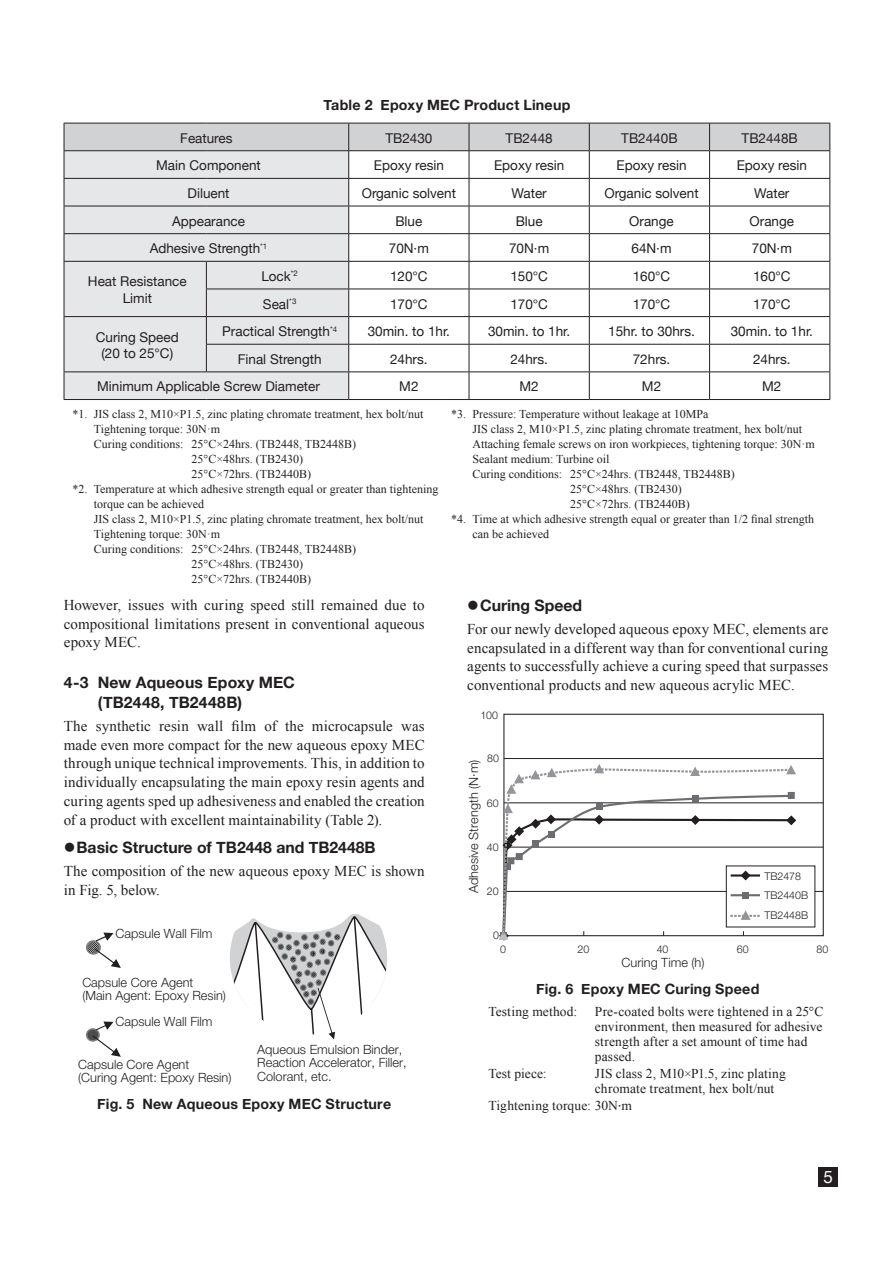
<style>
.page{position:relative;width:893px;height:1263px;background:#fff}
.page>*{position:absolute;margin:0;border:0;box-sizing:border-box;transform-origin:0 0}
.t1{font:16.95px "Helvetica Neue";color:#fff}
.Heading2{font:700 15.75px/19.5px "Helvetica Neue";color:#231f20}
.Body{font:15px/18.8px "Times New Roman";letter-spacing:.005em;color:#231f20;text-align:justify}
.Caption_1L{font:700 14.25px "Helvetica Neue";letter-spacing:.015em;color:#231f20}
.TableC_9pt{font:13.5px/16.5px "Helvetica Neue";color:#231f20;text-align:center}
.Note_2_Test_piece{font:13.5px/15px "Times New Roman";letter-spacing:.01em;color:#231f20}
.t2{font:300 12.75px/13.5px "Helvetica Neue";color:#231f20}
.Footnote{font:12px/15px "Times New Roman";color:#231f20}
.t3{font:300 10.65px/19.5px "Helvetica Neue";color:#231f20}
.s1{font-family:"Helvetica Neue"}
</style>
<div class="page">
<div style="left:818px;top:1167px;width:20px;height:19px;background:#231f20"></div>
<svg style="left:86px;top:1028px;width:14px;height:14px"></svg>
<svg style="left:86px;top:940px;width:15px;height:15px"></svg>
<svg style="left:96px;top:932px;width:17px;height:9px"></svg>
<svg style="left:95px;top:948px;width:26px;height:20px"></svg>
<svg style="left:92px;top:1021px;width:29px;height:36px"></svg>
<svg style="left:230px;top:914px;width:157px;height:125px"></svg>
<hr style="left:504px;top:891px;width:319px;height:1px;background:#231f20">
<hr style="left:504px;top:847px;width:319px;height:1px;background:#231f20">
<hr style="left:504px;top:758px;width:319px;height:1px;background:#231f20">
<hr style="left:504px;top:802px;width:319px;height:1px;background:#231f20">
<div style="left:726px;top:866px;width:89px;height:61px;background:#fff"></div>
<svg style="left:501px;top:767px;width:292px;height:170px"></svg>
<svg style="left:64px;top:123px;width:766px;height:277px"></svg>
<p class="Caption_1L" style="left:323px;top:94px;width:248px">Table 2 Epoxy MEC Product Lineup</p>
<p class="TableC_9pt" style="left:180px;top:130px;width:54px">Features</p>
<p class="TableC_9pt" style="left:385px;top:130px;width:49px">TB2430</p>
<p class="TableC_9pt" style="left:506px;top:130px;width:49px">TB2448</p>
<p class="TableC_9pt" style="left:621px;top:130px;width:58px">TB2440B</p>
<p class="TableC_9pt" style="left:742px;top:130px;width:58px">TB2448B</p>
<p class="TableC_9pt" style="left:156px;top:158px;width:106px">Main Component</p>
<p class="TableC_9pt" style="left:374px;top:158px;width:72px">Epoxy resin</p>
<p class="TableC_9pt" style="left:494px;top:158px;width:72px">Epoxy resin</p>
<p class="TableC_9pt" style="left:616px;top:158px;width:72px">Epoxy resin</p>
<p class="TableC_9pt" style="left:737px;top:158px;width:72px">Epoxy resin</p>
<p class="TableC_9pt" style="left:187px;top:186px;width:44px">Diluent</p>
<p class="TableC_9pt" style="left:362px;top:186px;width:96px">Organic solvent</p>
<p class="TableC_9pt" style="left:511px;top:186px;width:37px">Water</p>
<p class="TableC_9pt" style="left:604px;top:186px;width:96px">Organic solvent</p>
<p class="TableC_9pt" style="left:754px;top:186px;width:37px">Water</p>
<p class="TableC_9pt" style="left:172px;top:213px;width:75px">Appearance</p>
<p class="TableC_9pt" style="left:395px;top:213px;width:28px">Blue</p>
<p class="TableC_9pt" style="left:516px;top:213px;width:28px">Blue</p>
<p class="TableC_9pt" style="left:629px;top:213px;width:46px">Orange</p>
<p class="TableC_9pt" style="left:750px;top:213px;width:46px">Orange</p>
<p class="TableC_9pt" style="left:150px;top:241px;width:119px">Adhesive Strength<sup>*1</sup></p>
<p class="TableC_9pt" style="left:389px;top:241px;width:42px">70N·m</p>
<p class="TableC_9pt" style="left:509px;top:241px;width:42px">70N·m</p>
<p class="TableC_9pt" style="left:632px;top:241px;width:42px">64N·m</p>
<p class="TableC_9pt" style="left:752px;top:241px;width:42px">70N·m</p>
<p class="TableC_9pt" style="left:88px;top:274px;width:100px">Heat Resistance<br>Limit</p>
<p class="TableC_9pt" style="left:261px;top:269px;width:38px">Lock<sup>*2</sup></p>
<p class="TableC_9pt" style="left:390px;top:269px;width:39px">120°C</p>
<p class="TableC_9pt" style="left:510px;top:269px;width:39px">150°C</p>
<p class="TableC_9pt" style="left:633px;top:269px;width:39px">160°C</p>
<p class="TableC_9pt" style="left:753px;top:269px;width:39px">160°C</p>
<p class="TableC_9pt" style="left:263px;top:296px;width:35px">Seal<sup>*3</sup></p>
<p class="TableC_9pt" style="left:390px;top:296px;width:39px">170°C</p>
<p class="TableC_9pt" style="left:510px;top:296px;width:39px">170°C</p>
<p class="TableC_9pt" style="left:633px;top:296px;width:39px">170°C</p>
<p class="TableC_9pt" style="left:753px;top:296px;width:39px">170°C</p>
<p class="TableC_9pt" style="left:96px;top:329px;width:85px">Curing Speed (20 to 25°C)</p>
<p class="TableC_9pt" style="left:222px;top:324px;width:116px">Practical Strength<sup>*4</sup></p>
<p class="TableC_9pt" style="left:368px;top:324px;width:84px">30min. to 1hr.</p>
<p class="TableC_9pt" style="left:488px;top:324px;width:84px">30min. to 1hr.</p>
<p class="TableC_9pt" style="left:608px;top:324px;width:88px">15hr. to 30hrs.</p>
<p class="TableC_9pt" style="left:731px;top:324px;width:84px">30min. to 1hr.</p>
<p class="TableC_9pt" style="left:238px;top:352px;width:85px">Final Strength</p>
<p class="TableC_9pt" style="left:390px;top:352px;width:39px">24hrs.</p>
<p class="TableC_9pt" style="left:510px;top:352px;width:39px">24hrs.</p>
<p class="TableC_9pt" style="left:633px;top:352px;width:39px">72hrs.</p>
<p class="TableC_9pt" style="left:753px;top:352px;width:39px">24hrs.</p>
<p class="TableC_9pt" style="left:97px;top:379px;width:224px">Minimum Applicable Screw Diameter</p>
<p class="TableC_9pt" style="left:399px;top:379px;width:21px">M2</p>
<p class="TableC_9pt" style="left:519px;top:379px;width:21px">M2</p>
<p class="TableC_9pt" style="left:642px;top:379px;width:21px">M2</p>
<p class="TableC_9pt" style="left:762px;top:379px;width:21px">M2</p>
<p class="Footnote" style="left:94px;top:406px;width:331px;text-indent:-21px">*1. JIS class 2, M10×P1.5, zinc plating chromate treatment, hex bolt/nut<br>Tightening torque: 30N·m</p>
<p class="Footnote" style="left:192px;top:436px;width:166px;text-indent:-98px">Curing conditions: 25°C×24hrs. (TB2448, TB2448B)<br>25°C×48hrs. (TB2430)<br>25°C×72hrs. (TB2440B)</p>
<p class="Footnote" style="left:94px;top:481px;width:346px;text-indent:-21px">*2. Temperature at which adhesive strength equal or greater than tightening torque can be achieved<br>JIS class 2, M10×P1.5, zinc plating chromate treatment, hex bolt/nut Tightening torque: 30N·m</p>
<p class="Footnote" style="left:192px;top:541px;width:166px;text-indent:-98px">Curing conditions: 25°C×24hrs. (TB2448, TB2448B)<br>25°C×48hrs. (TB2430)<br>25°C×72hrs. (TB2440B)</p>
<p class="Footnote" style="left:472px;top:406px;width:344px;text-indent:-21px">*3. Pressure: Temperature without leakage at 10MPa<br>JIS class 2, M10×P1.5, zinc plating chromate treatment, hex bolt/nut Attaching female screws on iron workpieces, tightening torque: 30N·m Sealant medium: Turbine oil</p>
<p class="Footnote" style="left:570px;top:466px;width:166px;text-indent:-98px">Curing conditions: 25°C×24hrs. (TB2448, TB2448B)<br>25°C×48hrs. (TB2430)<br>25°C×72hrs. (TB2440B)</p>
<p class="Footnote" style="left:472px;top:511px;width:343px;text-indent:-21px">*4. Time at which adhesive strength equal or greater than 1/2 final strength can be achieved</p>
<p class="Body" style="left:64px;top:595px;width:362px">However, issues with curing speed still remained due to compositional limitations present in conventional aqueous epoxy MEC.</p>
<p class="Heading2" style="left:98px;top:673px;width:199px;text-indent:-34px">4-3 New Aqueous Epoxy MEC (TB2448, TB2448B)</p>
<p class="Body" style="left:64px;top:716px;width:362px">The synthetic resin wall film of the microcapsule was made even more compact for the new aqueous epoxy MEC through unique technical improvements. This, in addition to individually encapsulating the main epoxy resin agents and curing agents sped up adhesiveness and enabled the creation of a product with excellent maintainability (Table 2).</p>
<p class="Heading2" style="left:77px;top:838px;width:301px">Basic Structure of TB2448 and TB2448B</p>
<p class="Body" style="left:64px;top:861px;width:362px">The composition of the new aqueous epoxy MEC is shown in Fig. 5, below.</p>
<p class="t2" style="left:115px;top:926px;width:99px">Capsule Wall Film</p>
<p class="t2" style="left:82px;top:975px;width:145px">Capsule Core Agent (Main Agent: Epoxy Resin)</p>
<p class="t2" style="left:115px;top:1014px;width:99px">Capsule Wall Film</p>
<p class="t2" style="left:78px;top:1057px;width:155px">Capsule Core Agent (Curing Agent: Epoxy Resin)</p>
<p class="t2" style="left:257px;top:1042px;width:151px">Aqueous Emulsion Binder,<br>Reaction Accelerator, Filler,<br>Colorant, etc.</p>
<p class="Caption_1L" style="left:97px;top:1093px;width:296px">Fig. 5 New Aqueous Epoxy MEC Structure</p>
<p class="Heading2" style="left:480px;top:596px;width:104px">Curing Speed</p>
<p class="Body" style="left:467px;top:619px;width:362px">For our newly developed aqueous epoxy MEC, elements are encapsulated in a different way than for conventional curing agents to successfully achieve a curing speed that surpasses conventional products and new aqueous acrylic MEC.</p>
<p class="t3" style="left:480px;top:705px;width:19px">100</p>
<p class="t3" style="left:487px;top:748px;width:13px">80</p>
<p class="t2" style="left:467px;top:893px;width:135px;rotate:-90deg">Adhesive Strength (N·m)</p>
<p class="t3" style="left:487px;top:793px;width:13px">60</p>
<p class="t3" style="left:487px;top:838px;width:13px">40</p>
<p class="t3" style="left:487px;top:881px;width:13px">20</p>
<p class="t3" style="left:493px;top:925px;width:7px">0</p>
<p class="t3" style="left:500px;top:939px;width:7px">0</p>
<p class="t3" style="left:764px;top:866px;width:38px">TB2478</p>
<p class="t3" style="left:764px;top:886px;width:45px">TB2440B<br>TB2448B</p>
<p class="t3" style="left:578px;top:939px;width:13px">20</p>
<p class="t3" style="left:657px;top:939px;width:13px">40</p>
<p class="t3" style="left:737px;top:939px;width:13px">60</p>
<p class="t3" style="left:816px;top:939px;width:13px">80</p>
<p class="t2" style="left:622px;top:956px;width:84px">Curing Time (h)</p>
<p class="Caption_1L" style="left:536px;top:978px;width:225px">Fig. 6 Epoxy MEC Curing Speed</p>
<p class="Note_2_Test_piece" style="left:489px;top:1003px;width:90px">Testing method:</p>
<p class="Note_2_Test_piece" style="left:595px;top:1003px;width:230px">Pre-coated bolts were tightened in a 25°C environment, then measured for adhesive strength after a set amount of time had passed.</p>
<p class="Note_2_Test_piece" style="left:489px;top:1066px;width:60px">Test piece:</p>
<p class="Note_2_Test_piece" style="left:595px;top:1066px;width:192px">JIS class 2, M10×P1.5, zinc plating chromate treatment, hex bolt/nut</p>
<p class="Note_2_Test_piece" style="left:489px;top:1098px;width:145px">Tightening torque: 30N<span class="s1">·</span>m</p>
<h1 class="t1" style="left:823px;top:1164px;width:11px">5</h1>
</div>
